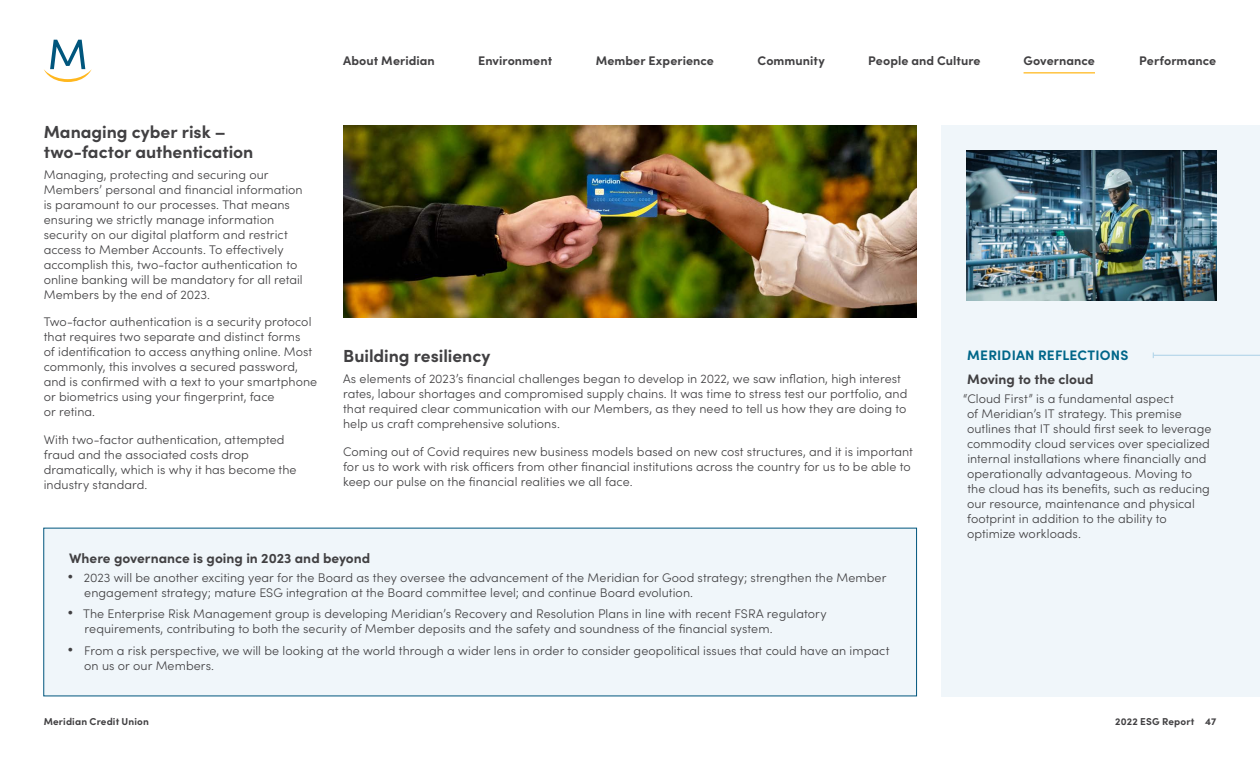
<style>
.page{position:relative;width:1260px;height:765px;background:#fff}
.page>*{position:absolute;margin:0;border:0;box-sizing:border-box;transform-origin:0 0}
.t1{font:700 17.5px/20px "Sofia Pro";letter-spacing:-.005em;color:#414042}
.H3{font:700 13.75px "Sofia Pro";color:#414042}
.H3-2{font:700 13.75px "Sofia Pro";letter-spacing:.015em;color:#006689}
.Body{font:300 12.5px/15px "Sofia Pro";letter-spacing:.005em;color:#414042}
.Navigation{font:700 12.5px "Sofia Pro";letter-spacing:.005em;color:#414042}
.t2{font:700 10px "Sofia Pro";letter-spacing:.015em;color:#414042}
.s1{font-family:"Arial";font-weight:400;font-size:15px}
</style>
<div class="page">
<svg style="left:44px;top:40px;width:48px;height:42px"></svg>
<hr style="left:1024px;top:72px;width:71px;height:1px;background:#ffb71b">
<div style="left:44px;top:528px;width:873px;height:168px;background:#f0f6fa"></div>
<div style="left:942px;top:125px;width:318px;height:571px;background:#f0f6fa"></div>
<hr style="left:1153px;top:355px;width:107px;height:1px;background:#b8d8eb">
<img style="left:343px;top:125px;width:574px;height:193px">
<img style="left:967px;top:150px;width:249px;height:151px">
<h2 class="t1" style="left:44px;top:120px;width:211px">Managing cyber risk – two-factor authentication</h2>
<p class="Body" style="left:44px;top:166px;width:261px">Managing, protecting and securing our Members’ personal and financial information is paramount to our processes. That means ensuring we strictly manage information security on our digital platform and restrict access to Member Accounts. To effectively accomplish this, two-factor authentication to online banking will be mandatory for all retail Members by the end of 2023.</p>
<p class="Body" style="left:44px;top:314px;width:275px">Two-factor authentication is a security protocol that requires two separate and distinct forms<br>of identification to access anything online. Most commonly, this involves a secured password, and is confirmed with a text to your smartphone or biometrics using your fingerprint, face<br>or retina.</p>
<p class="Body" style="left:44px;top:431px;width:254px">With two-factor authentication, attempted fraud and the associated costs drop dramatically, which is why it has become the industry standard.</p>
<p class="Navigation" style="left:343px;top:51px;width:93px">About Meridian</p>
<p class="Navigation" style="left:478px;top:51px;width:76px">Environment</p>
<p class="Navigation" style="left:596px;top:51px;width:120px">Member Experience</p>
<p class="Navigation" style="left:757px;top:51px;width:69px">Community</p>
<p class="Navigation" style="left:868px;top:51px;width:114px">People and Culture</p>
<p class="Navigation" style="left:1024px;top:51px;width:73px">Governance</p>
<p class="Navigation" style="left:1139px;top:51px;width:78px">Performance</p>
<h2 class="t1" style="left:343px;top:345px;width:149px">Building resiliency</h2>
<p class="Body" style="left:343px;top:371px;width:566px">As elements of 2023’s financial challenges began to develop in 2022, we saw inflation, high interest rates, labour shortages and compromised supply chains. It was time to stress test our portfolio, and that required clear communication with our Members, as they need to tell us how they are doing to help us craft comprehensive solutions.</p>
<p class="Body" style="left:343px;top:443px;width:571px">Coming out of Covid requires new business models based on new cost structures, and it is important for us to work with risk officers from other financial institutions across the country for us to be able to keep our pulse on the financial realities we all face.</p>
<p class="H3-2" style="left:967px;top:344px;width:163px">MERIDIAN REFLECTIONS</p>
<p class="H3" style="left:967px;top:368px;width:128px">Moving to the cloud</p>
<p class="Body" style="left:967px;top:390px;width:246px;text-indent:-4px">“Cloud First” is a fundamental aspect<br>of Meridian’s IT strategy. This premise outlines that IT should first seek to leverage commodity cloud services over specialized internal installations where financially and operationally advantageous. Moving to the cloud has its benefits, such as reducing our resource, maintenance and physical footprint in addition to the ability to optimize workloads.</p>
<p class="H3" style="left:69px;top:548px;width:303px">Where governance is going in 2023 and beyond</p>
<p class="Body" style="left:84px;top:570px;width:804px;text-indent:-16px"><span class="s1">•</span> 2023 will be another exciting year for the Board as they oversee the advancement of the Meridian for Good strategy; strengthen the Member engagement strategy; mature ESG integration at the Board committee level; and continue Board evolution.</p>
<p class="Body" style="left:85px;top:606px;width:744px;text-indent:-17px"><span class="s1">•</span> The Enterprise Risk Management group is developing Meridian’s Recovery and Resolution Plans in line with recent FSRA regulatory requirements, contributing to both the security of Member deposits and the safety and soundness of the financial system.</p>
<p class="Body" style="left:84px;top:642px;width:807px;text-indent:-16px"><span class="s1">•</span> From a risk perspective, we will be looking at the world through a wider lens in order to consider geopolitical issues that could have an impact on us or our Members.</p>
<p class="t2" style="left:44px;top:714px;width:107px">Meridian Credit Union</p>
<p class="t2" style="left:1115px;top:714px;width:102px">2022 ESG Report 47</p>
</div>
